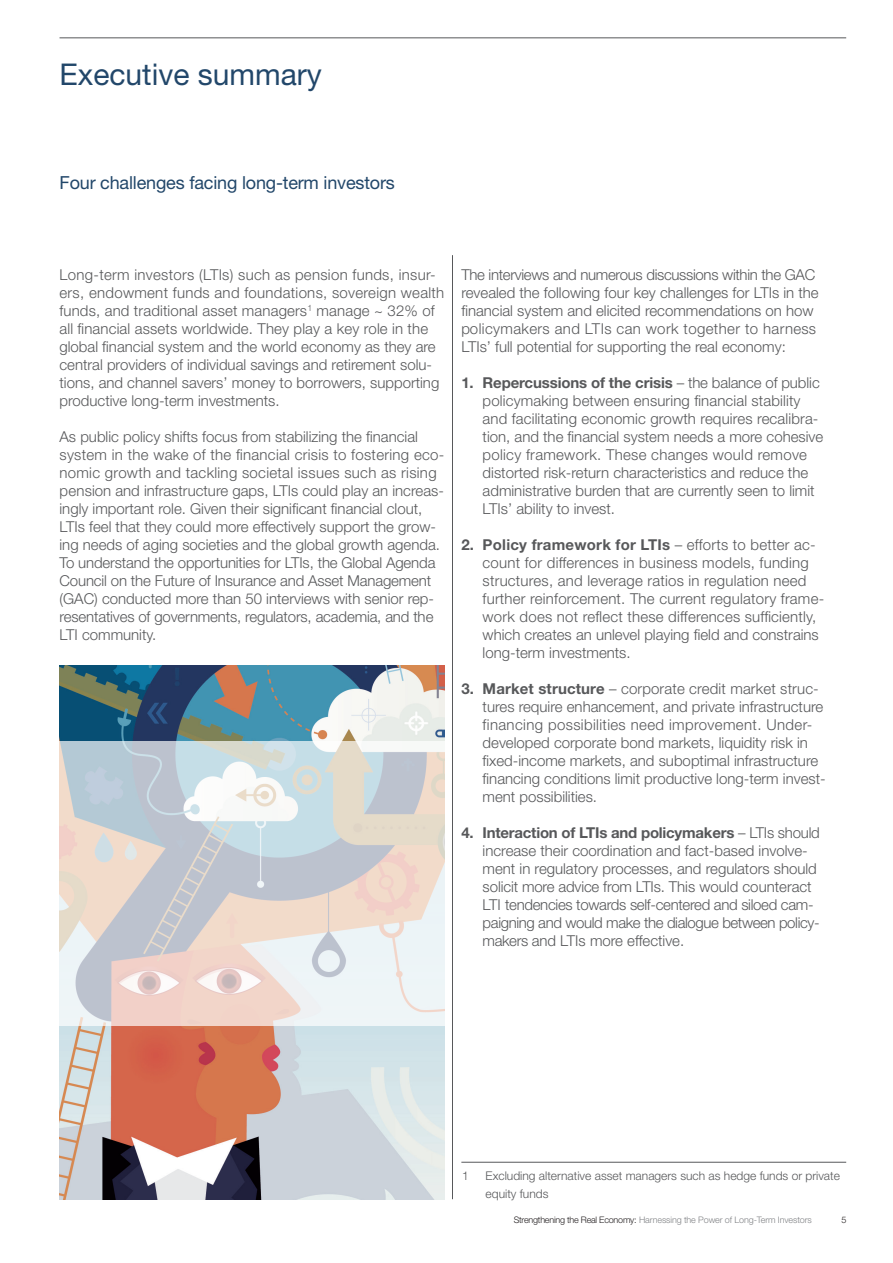
<style>
.page{position:relative;width:893px;height:1263px;background:#fff}
.page>*{position:absolute;margin:0;border:0;box-sizing:border-box;transform-origin:0 0}
.t1{font:30px "Helvetica Neue LT Std";color:#22476a}
.t2{font:18px "Helvetica Neue LT Std";letter-spacing:-.01em;color:#22476a}
.t3{font:300 15px/18px "Helvetica Neue LT Std";color:#57585a}
.t4{font:300 12px/18px "Helvetica Neue LT Std";color:#57585a}
.t5{font:300 9px "Helvetica Neue LT Std";letter-spacing:-.01em;color:#808285}
.t6{font:300 9px "Helvetica Neue LT Std";color:#231f20}
.s1{font-weight:700}
.s2{color:#231f20}
</style>
<div class="page">
<hr style="left:60px;top:37px;width:786px;height:1px;background:#57585a">
<hr style="left:452px;top:255px;width:1px;height:944px;background:#57585a">
<img style="left:60px;top:665px;width:384px;height:534px">
<svg style="left:59px;top:741px;width:386px;height:285px;background:#dbd9d8"></svg>
<hr style="left:461px;top:1162px;width:385px;height:1px;background:#57585a">
<h1 class="t1" style="left:60px;top:57px;width:264px">Executive summary</h1>
<p class="t2" style="left:60px;top:172px;width:337px">Four challenges facing long-term investors</p>
<p class="t3" style="left:60px;top:265px;width:386px">Long-term investors (LTIs) such as pension funds, insur&shy;ers, endowment funds and foundations, sovereign wealth funds, and traditional asset managers<sup>1</sup> manage ~ 32% of all financial assets worldwide. They play a key role in the global financial system and the world economy as they are central providers of individual savings and retirement solu&shy;tions, and channel savers’ money to borrowers, supporting productive long-term investments.</p>
<p class="t3" style="left:60px;top:427px;width:386px">As public policy shifts focus from stabilizing the financial system in the wake of the financial crisis to fostering eco&shy;nomic growth and tackling societal issues such as rising pension and infrastructure gaps, LTIs could play an increas&shy;ingly important role. Given their significant financial clout, LTIs feel that they could more effectively support the grow&shy;ing needs of aging societies and the global growth agenda.<br>To understand the opportunities for LTIs, the Global Agenda Council on the Future of Insurance and Asset Management (GAC) conducted more than 50 interviews with senior rep&shy;resentatives of governments, regulators, academia, and the LTI community.</p>
<p class="t3" style="left:461px;top:265px;width:359px">The interviews and numerous discussions within the GAC revealed the following four key challenges for LTIs in the financial system and elicited recommendations on how policymakers and LTIs can work together to harness LTIs’ full potential for supporting the real economy:</p>
<p class="t3" style="left:483px;top:373px;width:342px;text-indent:-21px"><span class="s1">1. Repercussions of the crisis</span> – the balance of public policymaking between ensuring financial stability and facilitating economic growth requires recalibra&shy;tion, and the financial system needs a more cohesive policy framework. These changes would remove distorted risk-return characteristics and reduce the administrative burden that are currently seen to limit LTIs’ ability to invest.</p>
<p class="t3" style="left:483px;top:535px;width:343px;text-indent:-21px"><span class="s1">2. Policy framework for LTIs</span> – efforts to better ac&shy;count for differences in business models, funding structures, and leverage ratios in regulation need further reinforcement. The current regulatory frame&shy;work does not reflect these differences sufficiently, which creates an unlevel playing field and constrains long-term investments.</p>
<p class="t3" style="left:483px;top:679px;width:345px;text-indent:-21px"><span class="s1">3. Market structure</span> – corporate credit market struc&shy;tures require enhancement, and private infrastructure financing possibilities need improvement. Under&shy;developed corporate bond markets, liquidity risk in fixed-income markets, and suboptimal infrastructure financing conditions limit productive long-term invest&shy;ment possibilities.</p>
<p class="t3" style="left:483px;top:823px;width:339px;text-indent:-21px"><span class="s1">4. Interaction of LTIs and policymakers</span> – LTIs should increase their coordination and fact-based involve&shy;ment in regulatory processes, and regulators should solicit more advice from LTIs. This would counteract LTI tendencies towards self-centered and siloed cam&shy;paigning and would make the dialogue between policy&shy;makers and LTIs more effective.</p>
<p class="t4" style="left:462px;top:1166px;width:8px">1</p>
<p class="t4" style="left:486px;top:1166px;width:356px">Excluding alternative asset managers such as hedge funds or private equity funds</p>
<p class="t5" style="left:514px;top:1214px;width:300px"><span class="s2">Strengthening the Real Economy:</span> Harnessing the Power of Long-Term Investors</p>
<p class="t6" style="left:842px;top:1215px;width:7px">5</p>
</div>
